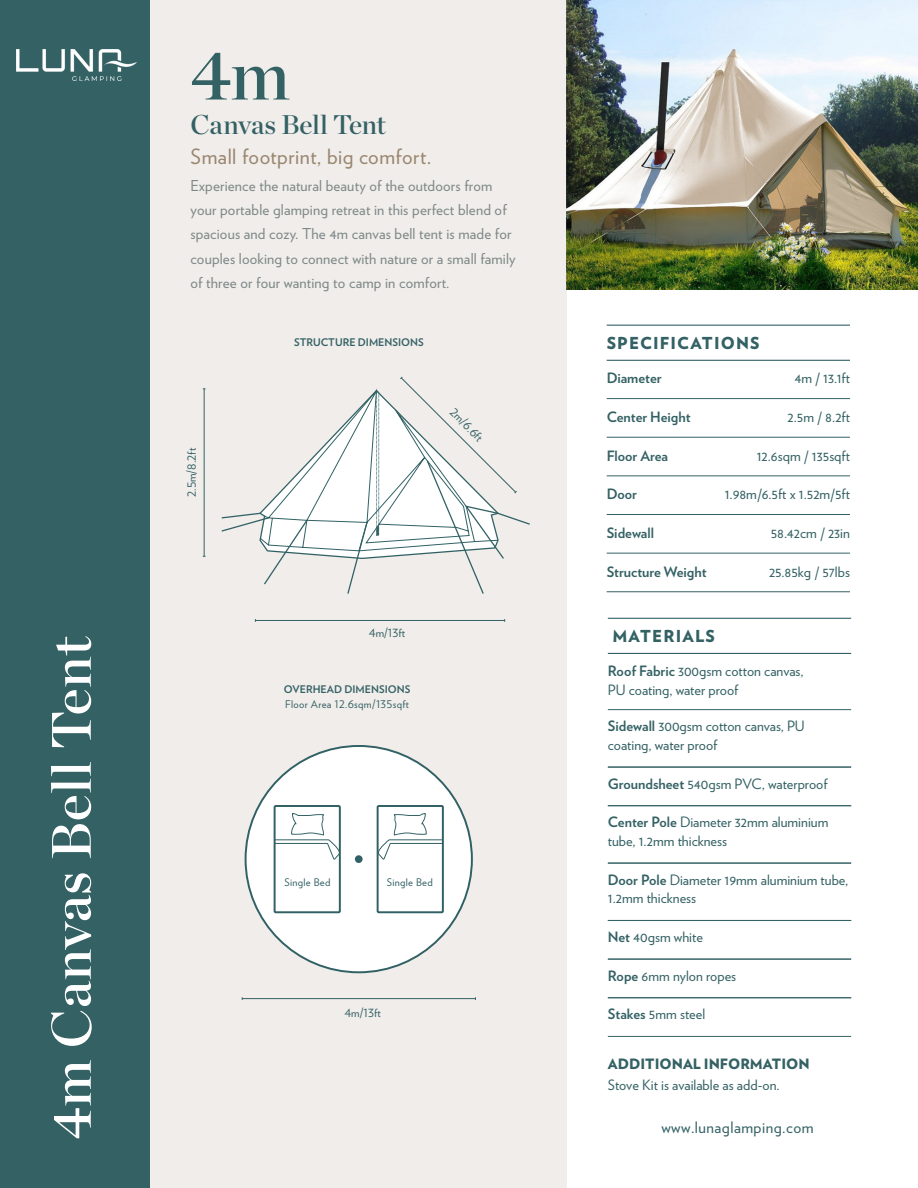
<style>
.page{position:relative;width:918px;height:1188px;background:#fff}
.page>*{position:absolute;margin:0;border:0;box-sizing:border-box;transform-origin:0 0}
.t1{font:70.5px "Chronicle Display Semi";color:#346164}
.t2{font:55.5px "Chronicle Display Semi";letter-spacing:.01em;color:#fff}
.t3{font:27px "Chronicle Display Semi";letter-spacing:-.01em;color:#346164}
.sub_gold{font:21px "Verlag";letter-spacing:.02em;color:#99866f}
.t4{font:900 16.5px "Verlag";letter-spacing:.07em;color:#346164}
.t5{font:15.75px "Verlag";letter-spacing:.03em;color:#346164}
.NEW_BODY{font:15px/24.3px "Verlag";letter-spacing:.01em;color:#7d8788}
.t6{font:14.25px/18.8px "Verlag";color:#346164}
.t7{font:700 14.25px "Verlag";color:#346164}
.t8{font:900 14.25px "Verlag";color:#346164}
.DIMENSIONS{font:11.25px "Verlag";color:#346164}
.t9{font:10.5px/15px "Verlag";letter-spacing:.03em;color:#346164}
.t10{font:700 10.5px "Verlag";color:#346164}
.s1{font-weight:700}
</style>
<div class="page">
<div style="left:137px;top:0;width:430px;height:1188px;background:#f0edea"></div>
<img style="left:566px;top:0;width:351px;height:289px">
<hr style="left:607px;top:325px;width:243px;height:1px;background:#346164">
<hr style="left:607px;top:360px;width:243px;height:1px;background:#346164">
<hr style="left:607px;top:398px;width:243px;height:1px;background:#346164">
<hr style="left:607px;top:437px;width:243px;height:1px;background:#346164">
<hr style="left:607px;top:476px;width:243px;height:1px;background:#346164">
<hr style="left:607px;top:514px;width:243px;height:1px;background:#346164">
<hr style="left:607px;top:553px;width:243px;height:1px;background:#346164">
<hr style="left:607px;top:592px;width:243px;height:1px;background:#346164">
<hr style="left:608px;top:618px;width:243px;height:1px;background:#346164">
<hr style="left:608px;top:653px;width:243px;height:1px;background:#346164">
<hr style="left:608px;top:709px;width:243px;height:1px;background:#346164">
<hr style="left:608px;top:767px;width:243px;height:1px;background:#346164">
<hr style="left:608px;top:805px;width:243px;height:1px;background:#346164">
<hr style="left:608px;top:863px;width:243px;height:1px;background:#346164">
<hr style="left:608px;top:920px;width:243px;height:1px;background:#346164">
<hr style="left:608px;top:959px;width:243px;height:1px;background:#346164">
<hr style="left:608px;top:998px;width:243px;height:1px;background:#346164">
<hr style="left:608px;top:997px;width:243px;height:1px;background:#346164">
<hr style="left:608px;top:1036px;width:243px;height:1px;background:#346164">
<hr style="left:204px;top:389px;width:1px;height:167px;background:#346164">
<hr style="left:255px;top:620px;width:250px;height:1px;background:#346164">
<hr style="left:242px;top:998px;width:233px;height:1px;background:#346164">
<div style="left:246px;top:746px;width:226px;height:226px;background:#fff;border-radius:50%"></div>
<div style="left:355px;top:855px;width:8px;height:8px;background:#316164;border-radius:50%"></div>
<div style="left:377px;top:805px;width:67px;height:108px;border:2px solid #316164"></div>
<svg style="left:377px;top:813px;width:67px;height:48px"></svg>
<div style="left:274px;top:805px;width:67px;height:108px;border:2px solid #316164"></div>
<svg style="left:274px;top:813px;width:67px;height:48px"></svg>
<svg style="left:222px;top:376px;width:308px;height:218px"></svg>
<div style="left:0;top:0;width:150px;height:1188px;background:#346164"></div>
<hr style="left:917px;top:0;width:1px;height:1188px;background:#346164">
<img style="left:17px;top:49px;width:119px;height:32px">
<p class="t2" style="left:28px;top:1140px;width:505px;rotate:-90deg">4m Canvas Bell Tent</p>
<p class="t1" style="left:190px;top:20px;width:101px">4m</p>
<p class="t3" style="left:190px;top:103px;width:197px">Canvas Bell Tent</p>
<p class="sub_gold" style="left:190px;top:141px;width:243px">Small footprint, big comfort.</p>
<p class="NEW_BODY" style="left:190px;top:172px;width:327px">Experience the natural beauty of the outdoors from your portable glamping retreat in this perfect blend of spacious and cozy. The 4m canvas bell tent is made for couples looking to connect with nature or a small family of three or four wanting to camp in comfort.</p>
<p class="DIMENSIONS" style="left:183px;top:497px;width:51px;rotate:-90deg">2.5m/8.2ft</p>
<p class="t10" style="left:294px;top:334px;width:131px">STRUCTURE DIMENSIONS</p>
<p class="DIMENSIONS" style="left:458px;top:404px;width:42px;rotate:45deg">2m/6.6ft</p>
<p class="DIMENSIONS" style="left:369px;top:624px;width:38px">4m/13ft</p>
<p class="t9" style="left:284px;top:682px;width:128px"><span class="s1">OVERHEAD DIMENSIONS<br></span>Floor Area 12.6sqm/135sqft</p>
<p class="t9" style="left:284px;top:875px;width:47px">Single Bed</p>
<p class="t9" style="left:387px;top:875px;width:47px">Single Bed</p>
<p class="DIMENSIONS" style="left:344px;top:1005px;width:38px">4m/13ft</p>
<p class="t4" style="left:607px;top:330px;width:155px">SPECIFICATIONS</p>
<p class="t7" style="left:607px;top:367px;width:56px">Diameter</p>
<p class="t6" style="left:795px;top:368px;width:57px">4m / 13.1ft</p>
<p class="t7" style="left:607px;top:406px;width:85px">Center Height</p>
<p class="t6" style="left:787px;top:407px;width:64px">2.5m / 8.2ft</p>
<p class="t7" style="left:607px;top:444px;width:63px">Floor Area</p>
<p class="t6" style="left:757px;top:446px;width:95px">12.6sqm / 135sqft</p>
<p class="t7" style="left:607px;top:483px;width:32px">Door</p>
<p class="t6" style="left:725px;top:484px;width:127px">1.98m/6.5ft x 1.52m/5ft</p>
<p class="t7" style="left:607px;top:522px;width:49px">Sidewall</p>
<p class="t6" style="left:771px;top:523px;width:81px">58.42cm / 23in</p>
<p class="t7" style="left:607px;top:560px;width:101px">Structure Weight</p>
<p class="t6" style="left:769px;top:561px;width:82px">25.85kg / 57lbs</p>
<p class="t4" style="left:612px;top:623px;width:104px">MATERIALS</p>
<p class="t6" style="left:608px;top:661px;width:197px"><span class="s1">Roof Fabric</span> 300gsm cotton canvas,<br>PU coating, water proof</p>
<p class="t6" style="left:608px;top:716px;width:199px"><span class="s1">Sidewall</span> 300gsm cotton canvas, PU coating, water proof</p>
<p class="t6" style="left:608px;top:773px;width:221px"><span class="s1">Groundsheet</span> 540gsm PVC, waterproof</p>
<p class="t6" style="left:608px;top:812px;width:222px"><span class="s1">Center Pole</span> Diameter 32mm aluminium tube, 1.2mm thickness</p>
<p class="t6" style="left:608px;top:869px;width:242px"><span class="s1">Door Pole</span> Diameter 19mm aluminium tube,<br>1.2mm thickness</p>
<p class="t6" style="left:608px;top:927px;width:97px"><span class="s1">Net</span> 40gsm white</p>
<p class="t6" style="left:608px;top:965px;width:130px"><span class="s1">Rope</span> 6mm nylon ropes</p>
<p class="t6" style="left:608px;top:1004px;width:99px"><span class="s1">Stakes</span> 5mm steel</p>
<p class="t8" style="left:608px;top:1052px;width:203px">ADDITIONAL INFORMATION</p>
<p class="t6" style="left:608px;top:1075px;width:173px">Stove Kit is available as add-on.</p>
<p class="t5" style="left:661px;top:1116px;width:154px">www.lunaglamping.com</p>
</div>
